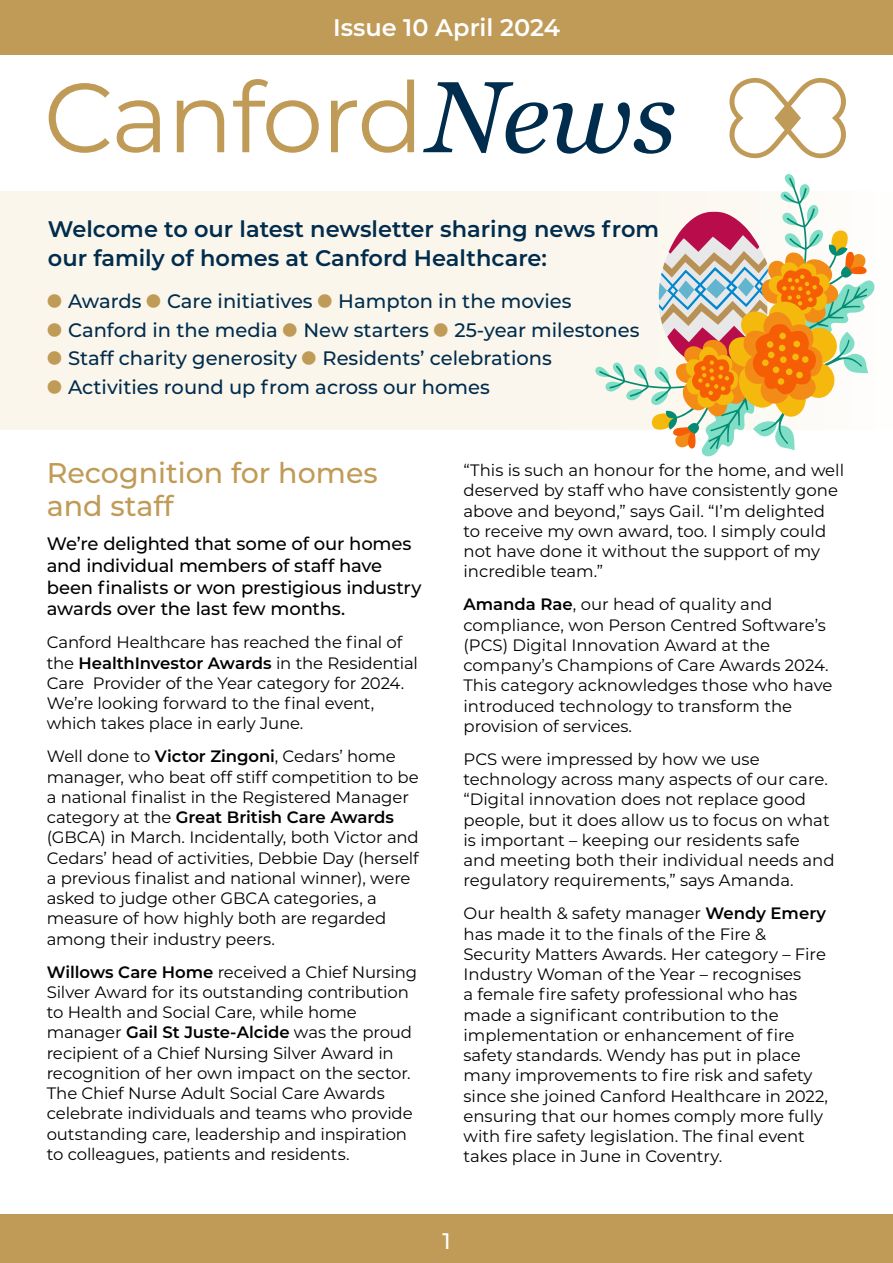
<style>
.page{position:relative;width:893px;height:1263px;background:#fff}
.page>*{position:absolute;margin:0;border:0;box-sizing:border-box;transform-origin:0 0}
.t1{font:500 28.5px/33px "Montserrat";color:#c09b57}
.t2{font:600 24px "Montserrat";color:#fff}
.t3{font:600 22.5px/29.2px "Montserrat";color:#002c4d}
.t4{font:500 22.5px "Montserrat";color:#fff}
.t5{font:500 19.5px "Montserrat";color:#002c4d}
.t6{font:500 18px/21.8px "Montserrat";letter-spacing:-.01em;color:#000}
.t7{font:16.5px/20.2px "Montserrat";color:#000}
.s1{font-weight:600}
</style>
<div class="page">
<div style="left:0;top:0;width:893px;height:54px;background:#c09b57"></div>
<svg style="left:423px;top:82px;width:251px;height:72px"></svg>
<svg style="left:49px;top:79px;width:365px;height:74px"></svg>
<svg style="left:729px;top:78px;width:117px;height:81px"></svg>
<div style="left:0;top:191px;width:893px;height:238px;background:#fbf6ec"></div>
<div style="left:0;top:1214px;width:893px;height:49px;background:#c09b57"></div>
<svg style="left:592px;top:174px;width:282px;height:282px"></svg>
<svg style="left:599px;top:178px;width:268px;height:271px"></svg>
<svg style="left:650px;top:212px;width:217px;height:236px"></svg>
<h2 class="t2" style="left:333px;top:11px;width:228px">Issue 10 April 2024</h2>
<h3 class="t3" style="left:48px;top:213px;width:613px">Welcome to our latest newsletter sharing news from our family of homes at Canford Healthcare:</h3>
<p class="t5" style="left:48px;top:287px;width:525px"><sup>■</sup> Awards <sup>■</sup> Care initiatives <sup>■</sup> Hampton in the movies</p>
<p class="t5" style="left:48px;top:316px;width:593px"><sup>■</sup> Canford in the media <sup>■</sup> New starters <sup>■</sup> 25-year milestones</p>
<p class="t5" style="left:48px;top:344px;width:506px"><sup>■</sup> Staff charity generosity <sup>■</sup> Residents’ celebrations</p>
<p class="t5" style="left:48px;top:373px;width:444px"><sup>■</sup> Activities round up from across our homes</p>
<h1 class="t1" style="left:47px;top:455px;width:333px">Recognition for homes and staff</h1>
<p class="t6" style="left:47px;top:532px;width:376px">We’re delighted that some of our homes and individual members of staff have been finalists or won prestigious industry awards over the last few months.</p>
<p class="t7" style="left:47px;top:632px;width:373px">Canford Healthcare has reached the final of the <span class="s1">HealthInvestor Awards</span> in the Residential Care Provider of the Year category for 2024.<br>We’re looking forward to the final event, which takes place in early June.</p>
<p class="t7" style="left:47px;top:746px;width:373px">Well done to <span class="s1">Victor Zingoni</span>, Cedars’ home manager, who beat off stiff competition to be a national finalist in the Registered Manager category at the <span class="s1">Great British Care Awards </span>(GBCA) in March. Incidentally, both Victor and Cedars’ head of activities, Debbie Day (herself a previous finalist and national winner), were asked to judge other GBCA categories, a measure of how highly both are regarded among their industry peers.</p>
<p class="t7" style="left:47px;top:961px;width:372px"><span class="s1">Willows Care Home</span> received a Chief Nursing Silver Award for its outstanding contribution to Health and Social Care, while home manager <span class="s1">Gail St Juste-Alcide</span> was the proud recipient of a Chief Nursing Silver Award in recognition of her own impact on the sector.<br>The Chief Nurse Adult Social Care Awards celebrate individuals and teams who provide outstanding care, leadership and inspiration to colleagues, patients and residents.</p>
<p class="t7" style="left:463px;top:460px;width:382px">“This is such an honour for the home, and well deserved by staff who have consistently gone above and beyond,” says Gail. “I’m delighted to receive my own award, too. I simply could not have done it without the support of my incredible team.”</p>
<p class="t7" style="left:463px;top:594px;width:370px"><span class="s1">Amanda Rae</span>, our head of quality and compliance, won Person Centred Software’s (PCS) Digital Innovation Award at the company’s Champions of Care Awards 2024.<br>This category acknowledges those who have introduced technology to transform the provision of services.</p>
<p class="t7" style="left:463px;top:748px;width:373px">PCS were impressed by how we use technology across many aspects of our care. “Digital innovation does not replace good people, but it does allow us to focus on what is important – keeping our residents safe and meeting both their individual needs and regulatory requirements,” says Amanda.</p>
<p class="t7" style="left:463px;top:903px;width:366px">Our health &amp; safety manager <span class="s1">Wendy Emery </span>has made it to the finals of the Fire &amp; Security Matters Awards. Her category – Fire Industry Woman of the Year – recognises<br>a female fire safety professional who has made a significant contribution to the implementation or enhancement of fire safety standards. Wendy has put in place many improvements to fire risk and safety since she joined Canford Healthcare in 2022, ensuring that our homes comply more fully with fire safety legislation. The final event takes place in June in Coventry.</p>
<h3 class="t4" style="left:442px;top:1226px;width:10px">1</h3>
</div>
